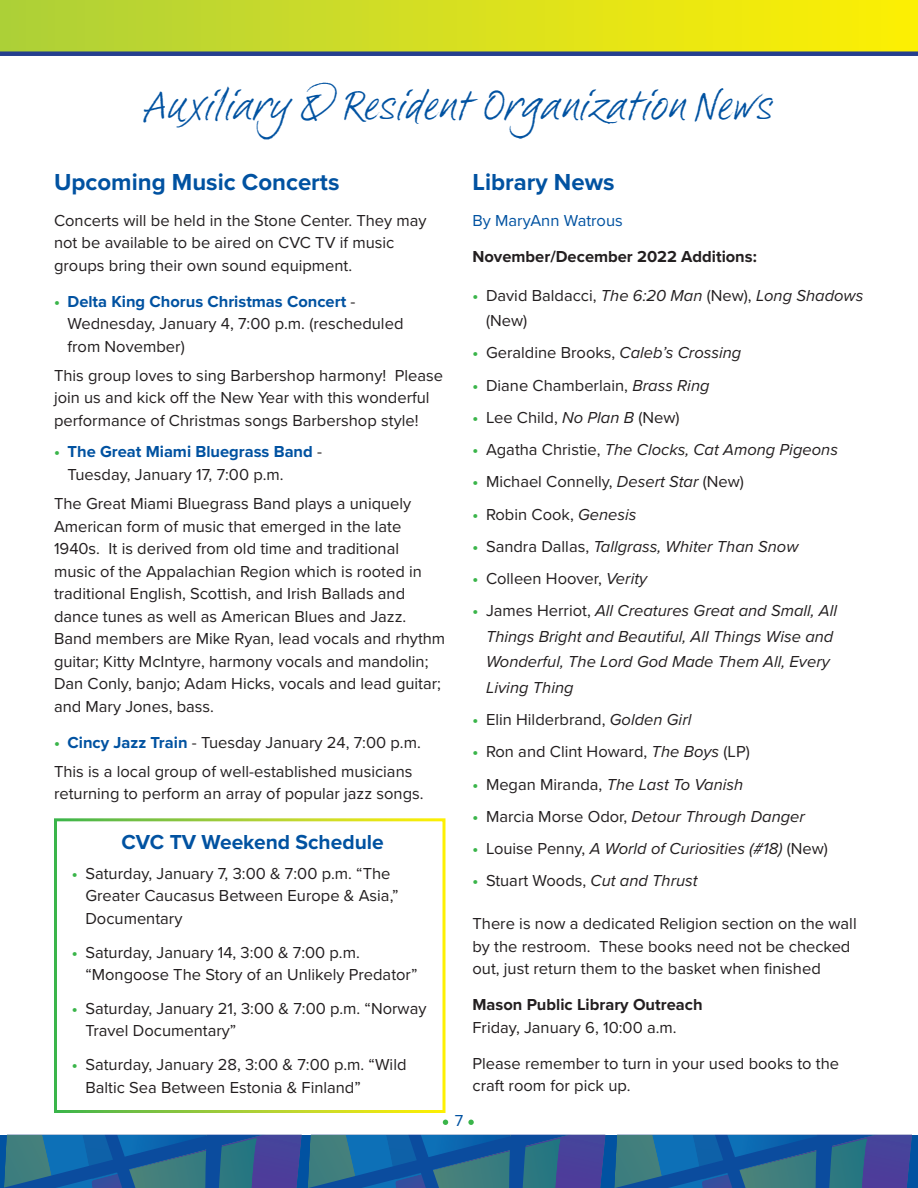
<style>
.page{position:relative;width:918px;height:1188px;background:#fff}
.page>*{position:absolute;margin:0;border:0;box-sizing:border-box;transform-origin:0 0}
.t1{font:45px "Brandy BF";letter-spacing:.01em;color:#0152a1}
.t2{font:700 24px "Proxima Nova";color:#0152a1}
.t3{font:700 21px "Proxima Nova";color:#0152a1}
.t4{font:16.5px/22.5px "Proxima Nova";color:#231f20}
.t5{font:italic 16.5px/25.5px "Proxima Nova";color:#231f20}
.t6{font:700 16.5px "Proxima Nova";color:#231f20}
.t7{font:16.5px "Proxima Nova";color:#0152a1}
.s1{font-weight:700;color:#3ab54a}
.s2{font-weight:700;color:#0152a1}
.s3{font-style:italic}
.s4{font-weight:700;font-style:normal;color:#3ab54a}
.s5{font-style:normal}
</style>
<div class="page">
<div style="left:0;top:0;width:918px;height:54px;background:linear-gradient(to right,#aed03b,#fff003)"></div>
<svg style="left:0;top:1135px;width:918px;height:53px"></svg>
<svg style="left:468px;top:1120px;width:6px;height:5px"></svg>
<svg style="left:443px;top:1120px;width:5px;height:5px"></svg>
<div style="left:0;top:51px;width:918px;height:5px;background:#253f8e"></div>
<h1 class="t1" style="left:145px;top:82px;width:630px">Auxiliary &amp; Resident Organization News</h1>
<h2 class="t2" style="left:54px;top:172px;width:287px">Upcoming Music Concerts</h2>
<p class="t4" style="left:54px;top:210px;width:374px">Concerts will be held in the Stone Center. They may not be available to be aired on CVC TV if music groups bring their own sound equipment.</p>
<p class="t4" style="left:68px;top:291px;width:337px;text-indent:-14px"><span class="s1">•</span> <span class="s2">Delta King Chorus Christmas Concert</span> -<br>Wednesday, January 4, 7:00 p.m. (rescheduled from November)</p>
<p class="t4" style="left:54px;top:365px;width:391px">This group loves to sing Barbershop harmony! Please join us and kick off the New Year with this wonderful performance of Christmas songs Barbershop style!</p>
<p class="t4" style="left:68px;top:441px;width:256px;text-indent:-14px"><span class="s1">•</span> <span class="s2">The Great Miami Bluegrass Band</span> -<br>Tuesday, January 17, 7:00 p.m.</p>
<p class="t4" style="left:54px;top:493px;width:393px">The Great Miami Bluegrass Band plays a uniquely American form of music that emerged in the late 1940s. It is derived from old time and traditional<br>music of the Appalachian Region which is rooted in traditional English, Scottish, and Irish Ballads and dance tunes as well as American Blues and Jazz.<br>Band members are Mike Ryan, lead vocals and rhythm guitar; Kitty McIntyre, harmony vocals and mandolin; Dan Conly, banjo; Adam Hicks, vocals and lead guitar; and Mary Jones, bass.</p>
<p class="t4" style="left:54px;top:728px;width:368px;line-height:29.2px"><span class="s1">•</span> <span class="s2">Cincy Jazz Train</span> - Tuesday January 24, 7:00 p.m.<br>This is a local group of well-established musicians</p>
<p class="t4" style="left:54px;top:783px;width:371px">returning to perform an array of popular jazz songs.</p>
<p class="t3" style="left:122px;top:833px;width:264px">CVC TV Weekend Schedule</p>
<p class="t4" style="left:85px;top:863px;width:315px;text-indent:-14px"><span class="s1">•</span> Saturday, January 7, 3:00 &amp; 7:00 p.m. “The<br>Greater Caucasus Between Europe &amp; Asia,”<br>Documentary</p>
<p class="t4" style="left:85px;top:942px;width:334px;text-indent:-14px"><span class="s1">•</span> Saturday, January 14, 3:00 &amp; 7:00 p.m. “Mongoose The Story of an Unlikely Predator”</p>
<p class="t4" style="left:85px;top:998px;width:343px;text-indent:-14px"><span class="s1">•</span> Saturday, January 21, 3:00 &amp; 7:00 p.m. “Norway<br>Travel Documentary”</p>
<p class="t4" style="left:85px;top:1054px;width:323px;text-indent:-14px"><span class="s1">•</span> Saturday, January 28, 3:00 &amp; 7:00 p.m. “Wild<br>Baltic Sea Between Estonia &amp; Finland”</p>
<h2 class="t2" style="left:472px;top:172px;width:144px">Library News</h2>
<p class="t7" style="left:472px;top:213px;width:152px">By MaryAnn Watrous</p>
<p class="t6" style="left:472px;top:249px;width:286px">November/December 2022 Additions:</p>
<p class="t4" style="left:486px;top:283px;width:379px;line-height:25.5px;text-indent:-14px"><span class="s1">•</span> David Baldacci, <span class="s3">The 6:20 Man</span> (New), <span class="s3">Long Shadows </span>(New)</p>
<p class="t4" style="left:472px;top:342px;width:270px"><span class="s1">•</span> Geraldine Brooks, <span class="s3">Caleb’s Crossing</span></p>
<p class="t4" style="left:472px;top:375px;width:239px"><span class="s1">•</span> Diane Chamberlain, <span class="s3">Brass Ring</span></p>
<p class="t4" style="left:472px;top:407px;width:209px"><span class="s1">•</span> Lee Child, <span class="s3">No Plan B</span> (New)</p>
<p class="t5" style="left:472px;top:438px;width:367px"><span class="s4">•</span> <span class="s5">Agatha Christie,</span> The Clocks, Cat Among Pigeons</p>
<p class="t4" style="left:472px;top:471px;width:273px"><span class="s1">•</span> Michael Connelly, <span class="s3">Desert Star</span> (New)</p>
<p class="t4" style="left:472px;top:504px;width:166px"><span class="s1">•</span> Robin Cook, <span class="s3">Genesis</span></p>
<p class="t5" style="left:472px;top:535px;width:328px"><span class="s4">•</span> <span class="s5">Sandra Dallas,</span> Tallgrass, Whiter Than Snow</p>
<p class="t4" style="left:472px;top:568px;width:176px"><span class="s1">•</span> Colleen Hoover, <span class="s3">Verity</span></p>
<p class="t5" style="left:486px;top:599px;width:353px;text-indent:-14px"><span class="s4">•</span> <span class="s5">James Herriot,</span> All Creatures Great and Small, All Things Bright and Beautiful, All Things Wise and Wonderful, The Lord God Made Them All, Every Living Thing</p>
<p class="t4" style="left:472px;top:709px;width:220px"><span class="s1">•</span> Elin Hilderbrand, <span class="s3">Golden Girl</span></p>
<p class="t4" style="left:472px;top:741px;width:279px"><span class="s1">•</span> Ron and Clint Howard, <span class="s3">The Boys</span> (LP)</p>
<p class="t5" style="left:472px;top:772px;width:272px"><span class="s4">•</span> <span class="s5">Megan Miranda,</span> The Last To Vanish</p>
<p class="t5" style="left:472px;top:805px;width:334px"><span class="s4">•</span> <span class="s5">Marcia Morse Odor,</span> Detour Through Danger</p>
<p class="t5" style="left:472px;top:837px;width:357px"><span class="s4">•</span> <span class="s5">Louise Penny,</span> A World of Curiosities (#18) <span class="s5">(New)</span></p>
<p class="t4" style="left:472px;top:870px;width:227px"><span class="s1">•</span> Stuart Woods, <span class="s3">Cut and Thrust</span></p>
<p class="t4" style="left:473px;top:913px;width:386px">There is now a dedicated Religion section on the wall by the restroom. These books need not be checked out, just return them to the basket when finished</p>
<p class="t6" style="left:473px;top:998px;width:232px">Mason Public Library Outreach</p>
<p class="t4" style="left:473px;top:1010px;width:368px;line-height:36px">Friday, January 6, 10:00 a.m.<br>Please remember to turn in your used books to the</p>
<p class="t4" style="left:473px;top:1075px;width:160px">craft room for pick up.</p>
<p class="t7" style="left:455px;top:1114px;width:10px">7</p>
</div>
